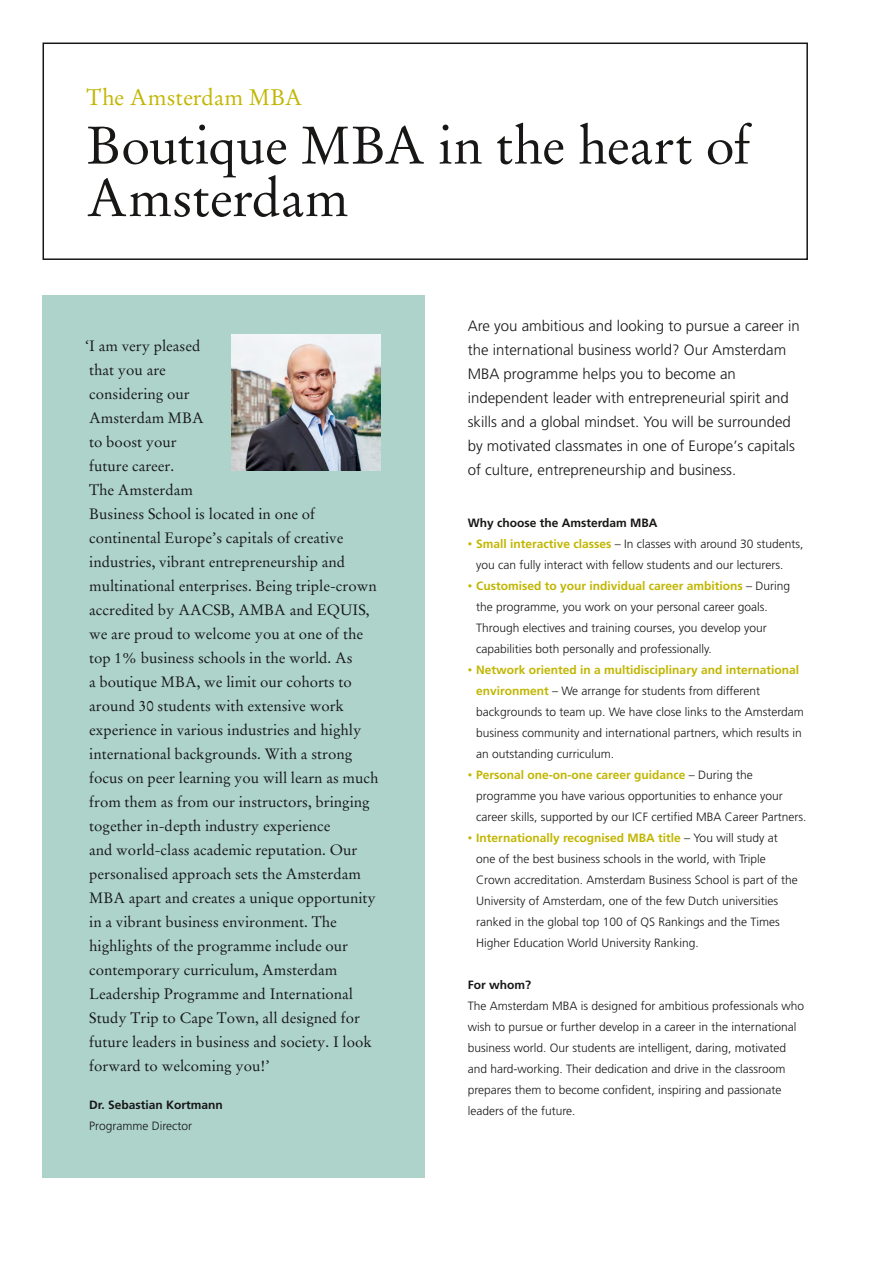
<style>
.page{position:relative;width:893px;height:1263px;background:#fff}
.page>*{position:absolute;margin:0;border:0;box-sizing:border-box;transform-origin:0 0}
.kop_35_35{font:52.5px/52.5px "Stempel Garamond";letter-spacing:-.005em;color:#181716}
.chapaeu{font:22.5px "Stempel Garamond";letter-spacing:.005em;color:#c1b600}
.streamer_10_16{font:15px/24px "Stempel Garamond";color:#181716}
.body_10_16{font:15px/24px "Frutiger LT 45 Lt";color:#181716}
.opsomming_8_14{font:12px/21px "Frutiger LT 45 Lt";color:#181716}
.body_8_14{font:12px/21px "Frutiger LT 45 Lt";color:#181716}
.subkop{font:12px "Frutiger LT 65 Bd";color:#181716}
.auteur{font:12px "Frutiger LT 65 Bd";color:#181716}
.functie{font:12px "Frutiger LT 45 Lt";color:#181716}
.s1{font-family:"Frutiger LT 65 Bd";font-size:9px;color:#c1b600}
.s2{font-family:"Frutiger LT 65 Bd";color:#c1b600}
</style>
<div class="page">
<div style="left:43px;top:295px;width:382px;height:883px;background:#add3cb"></div>
<img style="left:232px;top:334px;width:149px;height:136px">
<div style="left:43px;top:43px;width:765px;height:217px;border:2px solid #181716"></div>
<p class="chapaeu" style="left:87px;top:83px;width:217px">The Amsterdam MBA</p>
<p class="kop_35_35" style="left:87px;top:119px;width:666px">Boutique MBA in the heart of<br>Amsterdam</p>
<p class="streamer_10_16" style="left:85px;top:334px;width:295px">‘I am very pleased<br>that you are<br>considering our<br>Amsterdam MBA<br>to boost your<br>future career.<br>The Amsterdam<br>Business School is located in one of continental Europe’s capitals of creative industries, vibrant entrepreneurship and multinational enterprises. Being triple-crown accredited by AACSB, AMBA and EQUIS, we are proud to welcome you at one of the top 1% business schools in the world. As<br>a boutique MBA, we limit our cohorts to around 30 students with extensive work experience in various industries and highly international backgrounds. With a strong focus on peer learning you will learn as much from them as from our instructors, bringing together in-depth industry experience<br>and world-class academic reputation. Our personalised approach sets the Amsterdam MBA apart and creates a unique opportunity in a vibrant business environment. The highlights of the programme include our contemporary curriculum, Amsterdam Leadership Programme and International Study Trip to Cape Town, all designed for future leaders in business and society. I look forward to welcoming you!’</p>
<p class="auteur" style="left:89px;top:1098px;width:135px">Dr. Sebastian Kortmann</p>
<p class="functie" style="left:89px;top:1119px;width:104px">Programme Director</p>
<p class="body_10_16" style="left:468px;top:314px;width:334px">Are you ambitious and looking to pursue a career in the international business world? Our Amsterdam MBA programme helps you to become an independent leader with entrepreneurial spirit and skills and a global mindset. You will be surrounded by motivated classmates in one of Europe’s capitals of culture, entrepreneurship and business.</p>
<p class="subkop" style="left:468px;top:516px;width:191px">Why choose the Amsterdam MBA</p>
<p class="opsomming_8_14" style="left:476px;top:533px;width:329px;text-indent:-9px"><span class="s1">•</span> <span class="s2">Small interactive classes</span> – In classes with around 30 students, you can fully interact with fellow students and our lecturers.</p>
<p class="opsomming_8_14" style="left:476px;top:575px;width:315px;text-indent:-9px"><span class="s1">•</span> <span class="s2">Customised to your individual career ambitions</span> – During the programme, you work on your personal career goals.<br>Through electives and training courses, you develop your capabilities both personally and professionally.</p>
<p class="opsomming_8_14" style="left:476px;top:659px;width:329px;text-indent:-9px"><span class="s1">•</span> <span class="s2">Network oriented in a multidisciplinary and international environment</span> – We arrange for students from different backgrounds to team up. We have close links to the Amsterdam business community and international partners, which results in an outstanding curriculum.</p>
<p class="opsomming_8_14" style="left:476px;top:764px;width:332px;text-indent:-9px"><span class="s1">•</span> <span class="s2">Personal one-on-one career guidance</span> – During the programme you have various opportunities to enhance your career skills, supported by our ICF certified MBA Career Partners.</p>
<p class="opsomming_8_14" style="left:476px;top:827px;width:323px;text-indent:-9px"><span class="s1">•</span> <span class="s2">Internationally recognised MBA title</span> – You will study at one of the best business schools in the world, with Triple Crown accreditation. Amsterdam Business School is part of the University of Amsterdam, one of the few Dutch universities ranked in the global top 100 of QS Rankings and the Times Higher Education World University Ranking.</p>
<p class="subkop" style="left:468px;top:978px;width:65px">For whom?</p>
<p class="body_8_14" style="left:468px;top:995px;width:338px">The Amsterdam MBA is designed for ambitious professionals who wish to pursue or further develop in a career in the international business world. Our students are intelligent, daring, motivated and hard-working. Their dedication and drive in the classroom prepares them to become confident, inspiring and passionate leaders of the future.</p>
</div>
